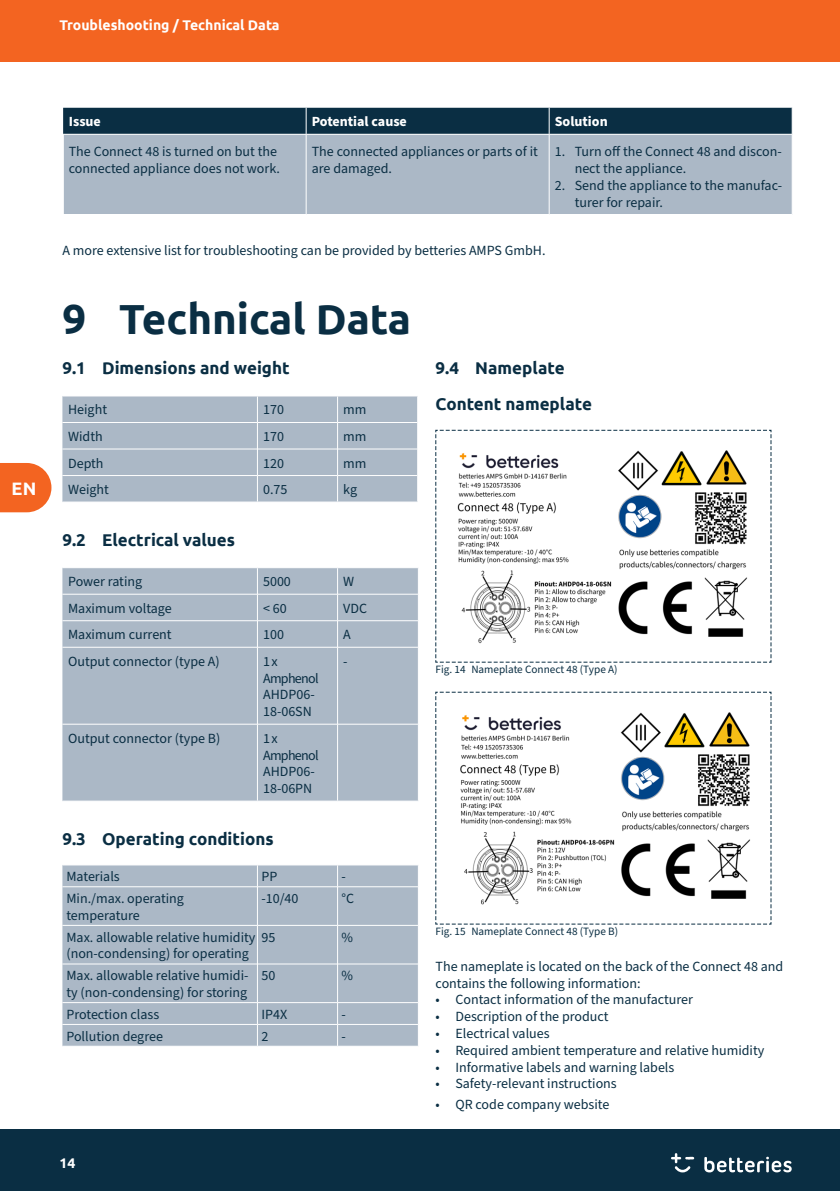
<style>
.page{position:relative;width:840px;height:1191px;background:#fff}
.page>*{position:absolute;margin:0;border:0;box-sizing:border-box;transform-origin:0 0}
.t1{font:700 42px "Ubuntu";color:#0a2e43}
.t2{font:700 18px "Ubuntu";color:#fff}
.Ueberschrift_E3{font:700 17px "Ubuntu";color:#0a2e43}
.Fließtext{font:14px/16.8px "Source Sans Pro";color:#0a2e43}
.Tabelle_zwei_Spalten{font:14px/16.8px "Source Sans Pro";color:#0a2e43}
.Tabelle_zwei_Spalten_letzte{font:14px "Source Sans Pro";color:#0a2e43}
.Kopfzeile_links{font:700 14px "Ubuntu";color:#fff}
.Tabelle_Kopf{font:700 14px "Source Sans Pro";color:#fff}
.t3{font:11.2px "Source Sans Pro";color:#0a2e43}
</style>
<div class="page">
<div style="left:0;top:1129px;width:839px;height:62px;background:#0a2e43"></div>
<div style="left:0;top:0;width:839px;height:61px;background:#f36421"></div>
<svg style="left:704px;top:1156px;width:87px;height:16px"></svg>
<svg style="left:671px;top:1153px;width:22px;height:19px"></svg>
<svg style="left:0;top:463px;width:51px;height:49px;background:#f47235"></svg>
<div style="left:64px;top:135px;width:727px;height:79px;background:#abb8c6"></div>
<hr style="left:305px;top:135px;width:1px;height:79px;background:#fff">
<hr style="left:548px;top:135px;width:1px;height:79px;background:#fff">
<div style="left:63px;top:108px;width:729px;height:26px;background:#0a2e43"></div>
<div style="left:62px;top:396px;width:356px;height:106px;background:#abb8c6"></div>
<div style="left:62px;top:568px;width:356px;height:232px;background:#abb8c6"></div>
<hr style="left:62px;top:593px;width:195px;height:1px;background:#fff">
<hr style="left:257px;top:593px;width:80px;height:1px;background:#fff">
<hr style="left:337px;top:593px;width:81px;height:1px;background:#fff">
<hr style="left:62px;top:620px;width:195px;height:1px;background:#fff">
<hr style="left:257px;top:620px;width:80px;height:1px;background:#fff">
<hr style="left:337px;top:620px;width:81px;height:1px;background:#fff">
<hr style="left:62px;top:647px;width:195px;height:1px;background:#fff">
<hr style="left:257px;top:647px;width:80px;height:1px;background:#fff">
<hr style="left:337px;top:647px;width:81px;height:1px;background:#fff">
<hr style="left:62px;top:723px;width:195px;height:1px;background:#fff">
<hr style="left:257px;top:723px;width:80px;height:1px;background:#fff">
<hr style="left:337px;top:723px;width:81px;height:1px;background:#fff">
<svg style="left:257px;top:568px;width:1px;height:79px"></svg>
<svg style="left:337px;top:568px;width:1px;height:79px"></svg>
<hr style="left:257px;top:647px;width:1px;height:77px;background:#fff">
<hr style="left:337px;top:647px;width:1px;height:77px;background:#fff">
<hr style="left:257px;top:724px;width:1px;height:76px;background:#fff">
<hr style="left:337px;top:724px;width:1px;height:76px;background:#fff">
<div style="left:62px;top:865px;width:356px;height:181px;background:#abb8c6"></div>
<hr style="left:62px;top:886px;width:195px;height:1px;background:#fff">
<hr style="left:257px;top:886px;width:80px;height:1px;background:#fff">
<hr style="left:337px;top:886px;width:81px;height:1px;background:#fff">
<hr style="left:62px;top:925px;width:195px;height:1px;background:#fff">
<hr style="left:257px;top:925px;width:80px;height:1px;background:#fff">
<hr style="left:337px;top:925px;width:81px;height:1px;background:#fff">
<hr style="left:62px;top:963px;width:195px;height:1px;background:#fff">
<hr style="left:257px;top:963px;width:80px;height:1px;background:#fff">
<hr style="left:337px;top:963px;width:81px;height:1px;background:#fff">
<hr style="left:62px;top:1002px;width:195px;height:1px;background:#fff">
<hr style="left:257px;top:1002px;width:80px;height:1px;background:#fff">
<hr style="left:337px;top:1002px;width:81px;height:1px;background:#fff">
<hr style="left:62px;top:1024px;width:195px;height:1px;background:#fff">
<hr style="left:257px;top:1024px;width:80px;height:1px;background:#fff">
<hr style="left:337px;top:1024px;width:81px;height:1px;background:#fff">
<svg style="left:257px;top:865px;width:1px;height:21px"></svg>
<svg style="left:337px;top:865px;width:1px;height:21px"></svg>
<hr style="left:257px;top:886px;width:1px;height:39px;background:#fff">
<hr style="left:337px;top:886px;width:1px;height:39px;background:#fff">
<hr style="left:257px;top:925px;width:1px;height:39px;background:#fff">
<hr style="left:337px;top:925px;width:1px;height:39px;background:#fff">
<hr style="left:257px;top:964px;width:1px;height:38px;background:#fff">
<hr style="left:337px;top:964px;width:1px;height:38px;background:#fff">
<svg style="left:257px;top:1002px;width:1px;height:44px"></svg>
<svg style="left:337px;top:1002px;width:1px;height:44px"></svg>
<svg style="left:435px;top:430px;width:336px;height:232px"></svg>
<svg style="left:435px;top:691px;width:336px;height:233px"></svg>
<p class="Kopfzeile_links" style="left:59px;top:16px;width:222px">Troubleshooting / Technical Data</p>
<p class="t2" style="left:11px;top:477px;width:26px">EN</p>
<p class="Tabelle_Kopf" style="left:69px;top:112px;width:34px">Issue</p>
<p class="Tabelle_Kopf" style="left:311px;top:112px;width:97px">Potential cause</p>
<p class="Tabelle_Kopf" style="left:554px;top:112px;width:54px">Solution</p>
<p class="Fließtext" style="left:69px;top:144px;width:213px">The Connect 48 is turned on but the connected appliance does not work.</p>
<p class="Fließtext" style="left:311px;top:144px;width:227px">The connected appliances or parts of it are damaged.</p>
<p class="Fließtext" style="left:574px;top:144px;width:208px;text-indent:-20px">1. Turn off the Connect 48 and discon&shy;nect the appliance.</p>
<p class="Fließtext" style="left:574px;top:177px;width:209px;text-indent:-20px">2. Send the appliance to the manufac&shy;turer for repair.</p>
<p class="Tabelle_zwei_Spalten_letzte" style="left:62px;top:241px;width:484px">A more extensive list for troubleshooting can be provided by betteries AMPS GmbH.</p>
<p class="t1" style="left:62px;top:293px;width:350px">9 Technical Data</p>
<p class="Ueberschrift_E3" style="left:62px;top:357px;width:228px">9.1 Dimensions and weight</p>
<p class="Tabelle_zwei_Spalten" style="left:68px;top:402px;width:40px">Height</p>
<p class="Tabelle_zwei_Spalten" style="left:263px;top:402px;width:22px">170</p>
<p class="Tabelle_zwei_Spalten" style="left:343px;top:402px;width:25px">mm</p>
<p class="Tabelle_zwei_Spalten" style="left:68px;top:428px;width:36px">Width</p>
<p class="Tabelle_zwei_Spalten" style="left:263px;top:428px;width:22px">170</p>
<p class="Tabelle_zwei_Spalten" style="left:343px;top:428px;width:25px">mm</p>
<p class="Tabelle_zwei_Spalten" style="left:68px;top:455px;width:37px">Depth</p>
<p class="Tabelle_zwei_Spalten" style="left:263px;top:455px;width:22px">120</p>
<p class="Tabelle_zwei_Spalten" style="left:343px;top:455px;width:25px">mm</p>
<p class="Tabelle_zwei_Spalten" style="left:68px;top:481px;width:42px">Weight</p>
<p class="Tabelle_zwei_Spalten" style="left:263px;top:481px;width:26px">0.75</p>
<p class="Tabelle_zwei_Spalten" style="left:343px;top:481px;width:15px">kg</p>
<p class="Ueberschrift_E3" style="left:62px;top:529px;width:174px">9.2 Electrical values</p>
<p class="Tabelle_zwei_Spalten" style="left:68px;top:573px;width:76px">Power rating</p>
<p class="Tabelle_zwei_Spalten" style="left:263px;top:573px;width:29px">5000</p>
<p class="Tabelle_zwei_Spalten" style="left:343px;top:573px;width:13px">W</p>
<p class="Tabelle_zwei_Spalten" style="left:68px;top:600px;width:105px">Maximum voltage</p>
<p class="Tabelle_zwei_Spalten" style="left:263px;top:600px;width:25px">&lt; 60</p>
<p class="Tabelle_zwei_Spalten" style="left:343px;top:600px;width:25px">VDC</p>
<p class="Tabelle_zwei_Spalten" style="left:68px;top:626px;width:105px">Maximum current</p>
<p class="Tabelle_zwei_Spalten" style="left:263px;top:626px;width:22px">100</p>
<p class="Tabelle_zwei_Spalten" style="left:343px;top:626px;width:9px">A</p>
<p class="Tabelle_zwei_Spalten" style="left:68px;top:653px;width:153px">Output connector (type A)</p>
<p class="Tabelle_zwei_Spalten" style="left:263px;top:653px;width:57px">1 x<br>Amphenol<br>AHDP06-<br>18-06SN</p>
<p class="Tabelle_zwei_Spalten" style="left:343px;top:653px;width:6px">-</p>
<p class="Tabelle_zwei_Spalten" style="left:68px;top:730px;width:154px">Output connector (type B)</p>
<p class="Tabelle_zwei_Spalten" style="left:263px;top:730px;width:57px">1 x<br>Amphenol<br>AHDP06-<br>18-06PN</p>
<p class="Ueberschrift_E3" style="left:62px;top:828px;width:212px">9.3 Operating conditions</p>
<p class="Tabelle_zwei_Spalten" style="left:66px;top:868px;width:55px">Materials</p>
<p class="Tabelle_zwei_Spalten" style="left:261px;top:868px;width:17px">PP</p>
<p class="Tabelle_zwei_Spalten" style="left:341px;top:868px;width:6px">-</p>
<p class="Tabelle_zwei_Spalten" style="left:66px;top:890px;width:119px">Min./max. operating temperature</p>
<p class="Tabelle_zwei_Spalten" style="left:261px;top:890px;width:39px">-10/40</p>
<p class="Tabelle_zwei_Spalten" style="left:341px;top:890px;width:14px">°C</p>
<p class="Tabelle_zwei_Spalten" style="left:66px;top:929px;width:210px">Max. allowable relative humidity 95 (non-condensing) for operating</p>
<p class="Tabelle_zwei_Spalten" style="left:341px;top:929px;width:13px">%</p>
<p class="Tabelle_zwei_Spalten" style="left:66px;top:967px;width:183px">Max. allowable relative humidi&shy;ty (non-condensing) for storing</p>
<p class="Tabelle_zwei_Spalten" style="left:261px;top:967px;width:15px">50</p>
<p class="Tabelle_zwei_Spalten" style="left:341px;top:967px;width:13px">%</p>
<p class="Tabelle_zwei_Spalten" style="left:66px;top:1006px;width:94px">Protection class</p>
<p class="Tabelle_zwei_Spalten" style="left:261px;top:1006px;width:27px">IP4X</p>
<p class="Tabelle_zwei_Spalten" style="left:341px;top:1006px;width:6px">-</p>
<p class="Tabelle_zwei_Spalten" style="left:66px;top:1028px;width:98px">Pollution degree</p>
<p class="Tabelle_zwei_Spalten" style="left:261px;top:1028px;width:8px">2</p>
<p class="Tabelle_zwei_Spalten" style="left:341px;top:1028px;width:6px">-</p>
<p class="Kopfzeile_links" style="left:59px;top:1154px;width:17px">14</p>
<p class="Ueberschrift_E3" style="left:435px;top:357px;width:130px">9.4 Nameplate</p>
<p class="Ueberschrift_E3" style="left:435px;top:394px;width:158px">Content nameplate</p>
<p class="t3" style="left:435px;top:662px;width:183px">Fig. 14 Nameplate Connect 48 (Type A)</p>
<p class="t3" style="left:435px;top:924px;width:184px">Fig. 15 Nameplate Connect 48 (Type B)</p>
<p class="Fließtext" style="left:435px;top:958px;width:349px">The nameplate is located on the back of the Connect 48 and contains the following information:</p>
<p class="Fließtext" style="left:435px;top:991px;width:259px">• Contact information of the manufacturer</p>
<p class="Fließtext" style="left:435px;top:1008px;width:174px">• Description of the product</p>
<p class="Fließtext" style="left:435px;top:1025px;width:116px">• Electrical values</p>
<p class="Fließtext" style="left:435px;top:1042px;width:330px">• Required ambient temperature and relative humidity</p>
<p class="Fließtext" style="left:435px;top:1059px;width:240px">• Informative labels and warning labels</p>
<p class="Fließtext" style="left:435px;top:1075px;width:183px">• Safety-relevant instructions</p>
<p class="Fließtext" style="left:435px;top:1096px;width:175px">• QR code company website</p>
</div>
